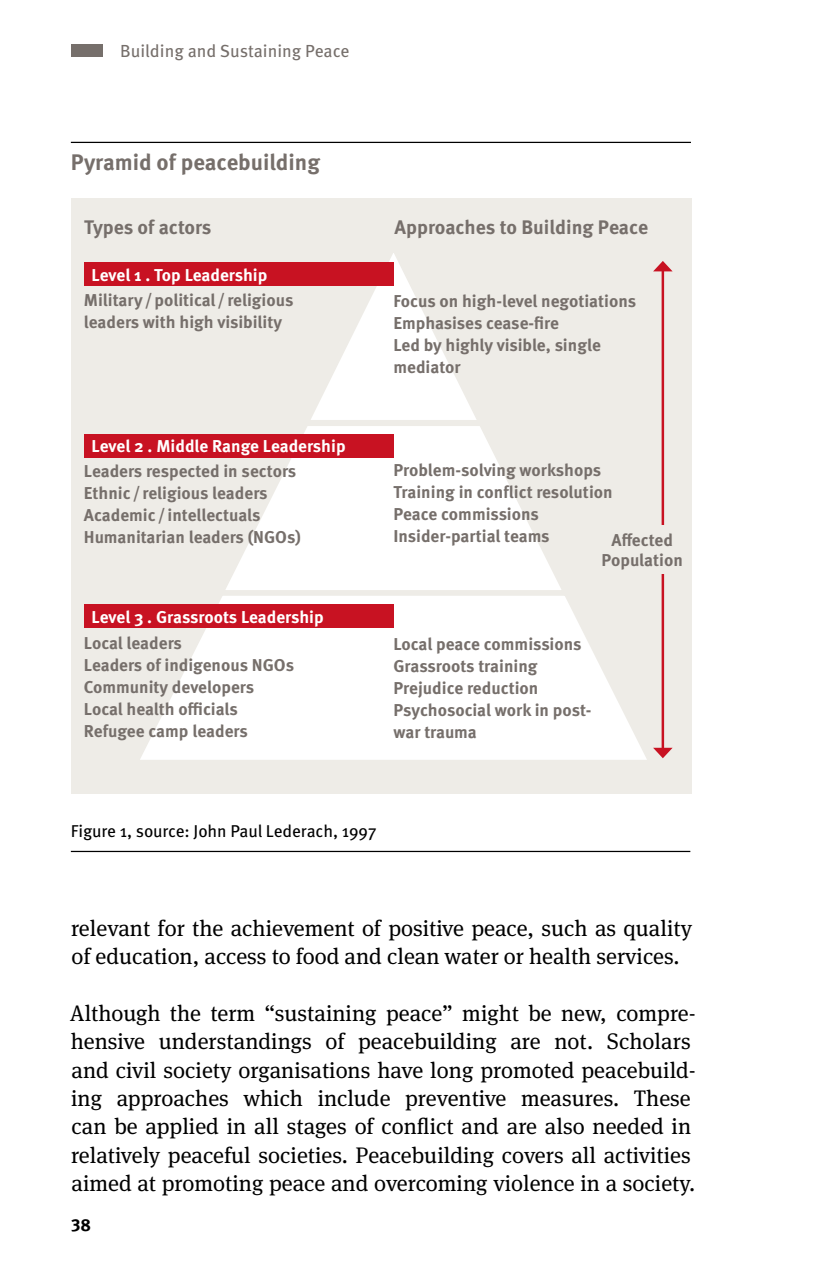
<style>
.page{position:relative;width:815px;height:1276px;background:#fff}
.page>*{position:absolute;margin:0;border:0;box-sizing:border-box;transform-origin:0 0}
._02_T_9pt{font:22.5px/28.2px "Meta Serif Pro";color:#000}
._01_Headline_Chart_9{font:700 22.5px "Meta Pro";color:#766f6b}
.head_3__oben_2__unte{font:700 19.5px "Meta Pro";color:#766f6b}
._03_Running_title_LE{font:17.5px "Meta Pro";color:#766f6b}
.t1{font:700 17.5px "Meta Pro";color:#000}
.infobox_ohne_rasterz{font:700 17.25px/22px "Meta Pro";color:#766f6b}
.infobox_ohne_rasterz-2{font:700 17.25px "Meta Pro";color:#fff}
.infoBOX_TEXT{font:700 17.25px "Meta Pro";color:#766f6b}
._04_Literatur{font:17.25px "Meta Pro";letter-spacing:-.005em;color:#000}
</style>
<div class="page">
<div style="left:71px;top:44px;width:32px;height:13px;background:#766f6b"></div>
<div style="left:71px;top:198px;width:621px;height:596px;background:#eeece7"></div>
<hr style="left:71px;top:851px;width:619px;height:1px;background:#000">
<svg style="left:130px;top:596px;width:527px;height:164px"></svg>
<svg style="left:215px;top:427px;width:346px;height:163px"></svg>
<svg style="left:307px;top:253px;width:173px;height:174px"></svg>
<hr style="left:662px;top:270px;width:2px;height:479px;background:#c81222">
<svg style="left:653px;top:261px;width:19px;height:10px"></svg>
<svg style="left:653px;top:748px;width:20px;height:10px"></svg>
<div style="left:594px;top:525px;width:96px;height:48px;background:#eeece7"></div>
<div style="left:84px;top:262px;width:309px;height:24px;background:#c81222"></div>
<div style="left:84px;top:434px;width:309px;height:23px;background:#c81222"></div>
<div style="left:84px;top:605px;width:309px;height:23px;background:#c81222"></div>
<hr style="left:71px;top:142px;width:620px;height:1px;background:#000">
<p class="_03_Running_title_LE" style="left:120px;top:37px;width:231px">Building and Sustaining Peace</p>
<p class="_01_Headline_Chart_9" style="left:71px;top:145px;width:251px">Pyramid of peacebuilding</p>
<p class="head_3__oben_2__unte" style="left:84px;top:212px;width:129px">Types of actors</p>
<p class="head_3__oben_2__unte" style="left:395px;top:212px;width:255px">Approaches to Building Peace</p>
<p class="infobox_ohne_rasterz-2" style="left:92px;top:261px;width:177px">Level 1 . Top Leadership</p>
<p class="infoBOX_TEXT" style="left:84px;top:287px;width:211px">Military/political / religious</p>
<p class="infoBOX_TEXT" style="left:84px;top:309px;width:200px">leaders with high visibility</p>
<p class="infobox_ohne_rasterz-2" style="left:92px;top:432px;width:256px">Level 2 . Middle Range Leadership</p>
<p class="infobox_ohne_rasterz" style="left:84px;top:459px;width:214px">Leaders respected in sectors<br>Ethnic/ religious leaders</p>
<p class="infobox_ohne_rasterz" style="left:84px;top:503px;width:219px">Academic/ intellectuals<br>Humanitarian leaders (NGOs)</p>
<p class="infobox_ohne_rasterz-2" style="left:92px;top:603px;width:234px">Level 3 . Grassroots Leadership</p>
<p class="infobox_ohne_rasterz" style="left:84px;top:631px;width:99px">Local leaders</p>
<p class="infobox_ohne_rasterz" style="left:84px;top:653px;width:212px">Leaders of indigenous NGOs</p>
<p class="infobox_ohne_rasterz" style="left:84px;top:675px;width:172px">Community developers</p>
<p class="infobox_ohne_rasterz" style="left:84px;top:697px;width:155px">Local health officials</p>
<p class="infobox_ohne_rasterz" style="left:84px;top:719px;width:165px">Refugee camp leaders</p>
<p class="infobox_ohne_rasterz" style="left:393px;top:289px;width:244px">Focus on high-level negotiations</p>
<p class="infobox_ohne_rasterz" style="left:393px;top:311px;width:167px">Emphasises cease-fire</p>
<p class="infobox_ohne_rasterz" style="left:393px;top:333px;width:209px">Led by highly visible, single mediator</p>
<p class="infobox_ohne_rasterz" style="left:393px;top:458px;width:209px">Problem-solving workshops</p>
<p class="infobox_ohne_rasterz" style="left:393px;top:480px;width:221px">Training in conflict resolution</p>
<p class="infobox_ohne_rasterz" style="left:393px;top:502px;width:147px">Peace commissions</p>
<p class="infobox_ohne_rasterz" style="left:393px;top:524px;width:158px">Insider-partial teams</p>
<p class="infobox_ohne_rasterz" style="left:601px;top:529px;width:83px;line-height:19.5px;text-align:center">Affected<br>Population</p>
<p class="infobox_ohne_rasterz" style="left:393px;top:631px;width:190px">Local peace commissions</p>
<p class="infobox_ohne_rasterz" style="left:393px;top:653px;width:146px">Grassroots training</p>
<p class="infobox_ohne_rasterz" style="left:393px;top:675px;width:146px">Prejudice reduction</p>
<p class="infobox_ohne_rasterz" style="left:393px;top:697px;width:200px">Psychosocial work in post&shy;war trauma</p>
<p class="_04_Literatur" style="left:71px;top:818px;width:307px">Figure 1, source: John Paul Lederach, 1997</p>
<p class="_02_T_9pt" style="left:71px;top:912px;width:622px">relevant for the achievement of positive peace, such as quality of education, access to food and clean water or health services.</p>
<p class="_02_T_9pt" style="left:70px;top:997px;width:627px">Although the term “sustaining peace” might be new, compre&shy;hensive understandings of peacebuilding are not. Scholars and civil society organisations have long promoted peacebuild&shy;ing approaches which include preventive measures. These can be applied in all stages of conflict and are also needed in relatively peaceful societies. Peacebuilding covers all activities aimed at promoting peace and overcoming violence in a society.</p>
<p class="t1" style="left:71px;top:1211px;width:21px">38</p>
</div>
